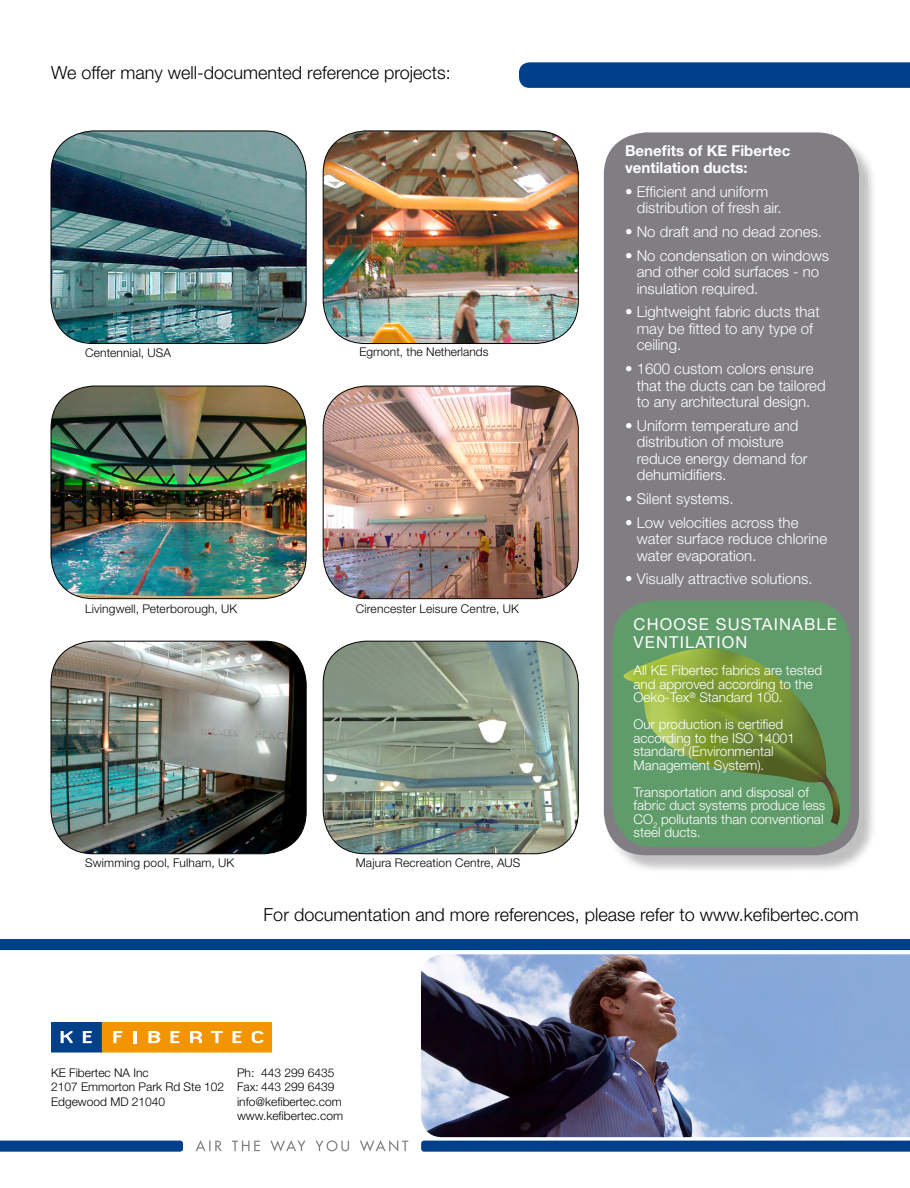
<style>
.page{position:relative;width:910px;height:1188px;background:#fff}
.page>*{position:absolute;margin:0;border:0;box-sizing:border-box;transform-origin:0 0}
.t1{font:300 18px "Helvetica Neue LT";color:#000}
.t2{font:16.5px/18px "Helvetica Neue LT";letter-spacing:.07em;color:#fff}
.t3{font:300 15px/16.5px "Helvetica Neue LT";color:#fff}
.t4{font:700 15px/16.5px "Helvetica Neue LT";color:#fff}
.t5{font:300 13.5px/13.5px "Helvetica Neue LT";color:#fff}
.t6{font:300 12px/14.4px "Helvetica Neue LT";color:#000}
</style>
<div class="page">
<div style="left:606px;top:135px;width:272px;height:739px;background:#000;opacity:.25"></div>
<div style="left:604px;top:132px;width:255px;height:723px;background:#817e83;border-radius:43px"></div>
<svg style="left:0;top:1141px;width:183px;height:11px;background:#08458d"></svg>
<div style="left:0;top:939px;width:910px;height:11px;background:#003f8a"></div>
<img style="left:421px;top:954px;width:489px;height:183px">
<div style="left:51px;top:1022px;width:51px;height:30px;background:#003f8a"></div>
<div style="left:51px;top:1022px;width:52px;height:30px;border:1px solid #003f8a"></div>
<div style="left:102px;top:1022px;width:170px;height:30px;background:#f39500"></div>
<svg style="left:61px;top:1031px;width:12px;height:12px"></svg>
<svg style="left:83px;top:1031px;width:9px;height:12px"></svg>
<svg style="left:113px;top:1031px;width:9px;height:12px"></svg>
<svg style="left:134px;top:1031px;width:3px;height:12px"></svg>
<svg style="left:148px;top:1031px;width:12px;height:12px"></svg>
<svg style="left:170px;top:1031px;width:9px;height:12px"></svg>
<svg style="left:190px;top:1031px;width:12px;height:12px"></svg>
<svg style="left:211px;top:1031px;width:12px;height:12px"></svg>
<svg style="left:232px;top:1031px;width:9px;height:12px"></svg>
<svg style="left:252px;top:1031px;width:11px;height:12px"></svg>
<svg style="left:519px;top:62px;width:391px;height:26px;background:#05438c"></svg>
<svg style="left:421px;top:1141px;width:489px;height:11px;background:#08448d"></svg>
<svg style="left:196px;top:1140px;width:212px;height:12px"></svg>
<img style="left:51px;top:131px;width:255px;height:213px">
<div style="left:51px;top:131px;width:255px;height:213px;border:1px solid #000;border-radius:43px"></div>
<img style="left:51px;top:386px;width:255px;height:213px">
<div style="left:51px;top:386px;width:255px;height:213px;border:1px solid #000;border-radius:43px"></div>
<img style="left:51px;top:641px;width:255px;height:213px">
<div style="left:51px;top:641px;width:255px;height:213px;border:1px solid #000;border-radius:43px"></div>
<img style="left:323px;top:131px;width:255px;height:213px">
<div style="left:323px;top:131px;width:255px;height:213px;border:1px solid #000;border-radius:43px"></div>
<img style="left:323px;top:386px;width:255px;height:213px">
<div style="left:323px;top:386px;width:255px;height:213px;border:1px solid #000;border-radius:43px"></div>
<img style="left:323px;top:641px;width:255px;height:213px">
<div style="left:323px;top:641px;width:255px;height:213px;border:1px solid #000;border-radius:43px"></div>
<svg style="left:612px;top:601px;width:238px;height:246px;background:#62996c"></svg>
<svg style="left:623px;top:648px;width:217px;height:177px;background:#6e9951"></svg>
<p class="t1" style="left:51px;top:61px;width:401px">We offer many well-documented reference projects:</p>
<p class="t6" style="left:85px;top:345px;width:88px">Centennial, USA</p>
<p class="t6" style="left:360px;top:345px;width:130px">Egmont, the Netherlands</p>
<p class="t6" style="left:85px;top:602px;width:154px">Livingwell, Peterborough, UK</p>
<p class="t6" style="left:356px;top:602px;width:165px">Cirencester Leisure Centre, UK</p>
<p class="t6" style="left:85px;top:855px;width:151px">Swimming pool, Fulham, UK</p>
<p class="t6" style="left:356px;top:855px;width:166px">Majura Recreation Centre, AUS</p>
<p class="t4" style="left:625px;top:142px;width:167px">Benefits of KE Fibertec ventilation ducts:</p>
<p class="t3" style="left:637px;top:183px;width:147px;text-indent:-12px">• Efficient and uniform distribution of fresh air.</p>
<p class="t3" style="left:625px;top:223px;width:199px">• No draft and no dead zones.</p>
<p class="t3" style="left:637px;top:247px;width:194px;text-indent:-12px">• No condensation on windows and other cold surfaces - no insuIation required.</p>
<p class="t3" style="left:637px;top:303px;width:185px;text-indent:-12px">• Lightweight fabric ducts that may be fitted to any type of ceiling.</p>
<p class="t3" style="left:637px;top:360px;width:190px;text-indent:-12px">• 1600 custom colors ensure that the ducts can be tailored to any architectural design.</p>
<p class="t3" style="left:637px;top:417px;width:172px;text-indent:-12px">• Uniform temperature and distribution of moisture reduce energy demand for dehumidifiers.</p>
<p class="t3" style="left:625px;top:490px;width:110px">• Silent systems.</p>
<p class="t3" style="left:637px;top:514px;width:192px;text-indent:-12px">• Low velocities across the water surface reduce chlorine water evaporation.</p>
<p class="t3" style="left:625px;top:571px;width:189px">• Visually attractive solutions.</p>
<p class="t2" style="left:634px;top:615px;width:205px">CHOOSE SUSTAINABLE<br>VENTILATION</p>
<p class="t5" style="left:634px;top:664px;width:190px">All KE Fibertec fabrics are tested and approved according to the<br>Oeko-Tex<sup>®</sup> Standard 100.</p>
<p class="t5" style="left:634px;top:718px;width:163px">Our production is certified according to the ISO 14001 standard (Environmental<br>Management System).</p>
<p class="t5" style="left:634px;top:785px;width:193px">Transportation and disposal of fabric duct systems produce less<br>CO<sub>2</sub> pollutants than conventional steel ducts.</p>
<p class="t1" style="left:264px;top:903px;width:597px">For documentation and more references, please refer to www.kefibertec.com</p>
<p class="t6" style="left:51px;top:1065px;width:175px">KE Fibertec NA Inc<br>2107 Emmorton Park Rd Ste 102<br>Edgewood MD 21040</p>
<p class="t6" style="left:237px;top:1065px;width:108px">Ph: 443 299 6435<br>Fax: 443 299 6439 info@kefibertec.com www.kefibertec.com</p>
</div>
